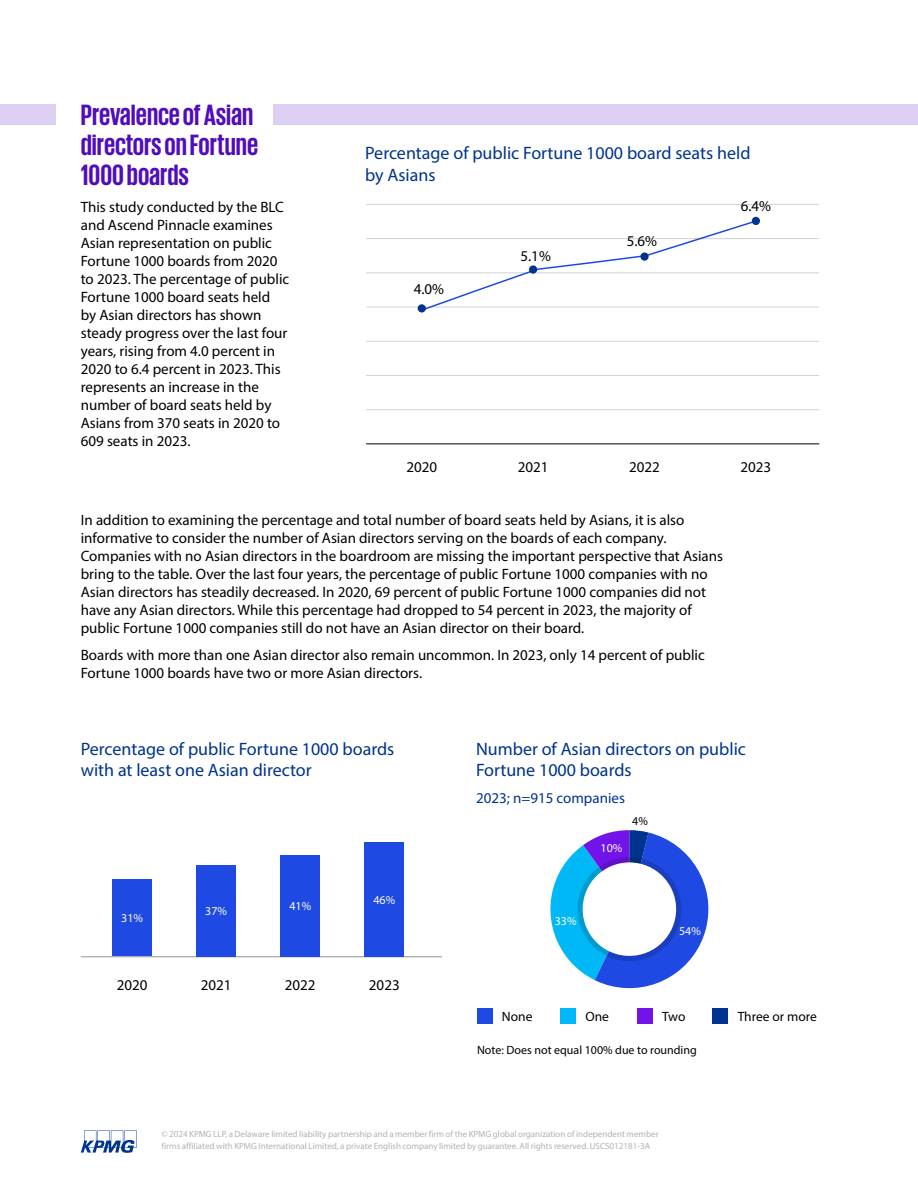
<style>
.page{position:relative;width:918px;height:1188px;background:#fff}
.page>*{position:absolute;margin:0;border:0;box-sizing:border-box;transform-origin:0 0}
.t1{font:700 30px/30px "KPMG";color:#510dbc}
.t2{font:18px/21.6px "Myriad Pro";color:#00338d}
.t3{font:15px/18px "Myriad Pro";color:#000}
.t4{font:15px "Myriad Pro";color:#00338d}
.t5{font:13.5px "Myriad Pro";color:#000}
.t6{font:12px "Myriad Pro";color:#000}
.t7{font:12px "Myriad Pro";color:#fff}
.t8{font:9px/12px "Myriad Pro";color:#b2b2b2}
</style>
<div class="page">
<svg style="left:550px;top:830px;width:159px;height:159px"></svg>
<hr style="left:81px;top:956px;width:361px;height:1px;background:#939598">
<div style="left:112px;top:879px;width:40px;height:77px;background:#1e49e2"></div>
<div style="left:196px;top:865px;width:40px;height:91px;background:#1e49e2"></div>
<div style="left:280px;top:855px;width:40px;height:101px;background:#1e49e2"></div>
<div style="left:364px;top:842px;width:40px;height:114px;background:#1e49e2"></div>
<svg style="left:577px;top:857px;width:104px;height:104px;background:#1c5ec6"></svg>
<div style="left:583px;top:862px;width:93px;height:94px;background:#fff;border-radius:50%"></div>
<div style="left:477px;top:1009px;width:15px;height:15px;background:#1e49e2"></div>
<div style="left:560px;top:1009px;width:16px;height:15px;background:#00b8f5"></div>
<div style="left:637px;top:1009px;width:15px;height:15px;background:#7213ea"></div>
<div style="left:713px;top:1009px;width:15px;height:15px;background:#00338d"></div>
<div style="left:0;top:104px;width:56px;height:21px;background:#dccff1"></div>
<div style="left:274px;top:104px;width:644px;height:21px;background:#dccff1"></div>
<hr style="left:366px;top:409px;width:453px;height:1px;background:#d1d3d4">
<hr style="left:366px;top:375px;width:453px;height:1px;background:#d1d3d4">
<hr style="left:366px;top:341px;width:453px;height:1px;background:#d1d3d4">
<hr style="left:366px;top:307px;width:453px;height:1px;background:#d1d3d4">
<hr style="left:366px;top:272px;width:453px;height:1px;background:#d1d3d4">
<hr style="left:366px;top:238px;width:453px;height:1px;background:#d1d3d4">
<hr style="left:366px;top:204px;width:453px;height:1px;background:#d1d3d4">
<hr style="left:366px;top:443px;width:453px;height:1px;background:#000">
<svg style="left:423px;top:220px;width:335px;height:90px"></svg>
<div style="left:418px;top:304px;width:8px;height:9px;background:#00338d;border-radius:50%"></div>
<div style="left:529px;top:265px;width:8px;height:9px;background:#00338d;border-radius:50%"></div>
<div style="left:640px;top:252px;width:9px;height:9px;background:#00338d;border-radius:50%"></div>
<div style="left:752px;top:217px;width:8px;height:8px;background:#00338d;border-radius:50%"></div>
<svg style="left:81px;top:1130px;width:56px;height:23px"></svg>
<h1 class="t1" style="left:81px;top:99px;width:179px">Prevalence of Asian directors on Fortune<br>1000boards</h1>
<p class="t3" style="left:81px;top:197px;width:210px">This study conducted by the BLC and Ascend Pinnacle examines<br>Asian representation on public<br>Fortune 1000 boards from 2020 to 2023. The percentage of public<br>Fortune 1000 board seats held by Asian directors has shown steady progress over the last four years, rising from 4.0 percent in<br>2020 to 6.4 percent in 2023. This represents an increase in the number of board seats held by<br>Asians from 370 seats in 2020 to<br>609 seats in 2023.</p>
<p class="t2" style="left:365px;top:142px;width:387px">Percentage of public Fortune 1000 board seats held by Asians</p>
<p class="t3" style="left:414px;top:279px;width:32px">4.0%</p>
<p class="t3" style="left:521px;top:246px;width:32px">5.1%</p>
<p class="t3" style="left:627px;top:232px;width:32px">5.6%</p>
<p class="t3" style="left:741px;top:197px;width:32px">6.4%</p>
<p class="t3" style="left:406px;top:457px;width:32px">2020</p>
<p class="t3" style="left:518px;top:457px;width:32px">2021</p>
<p class="t3" style="left:629px;top:457px;width:32px">2022</p>
<p class="t3" style="left:741px;top:457px;width:32px">2023</p>
<p class="t3" style="left:81px;top:510px;width:644px">In addition to examining the percentage and total number of board seats held by Asians, it is also informative to consider the number of Asian directors serving on the boards of each company.<br>Companies with no Asian directors in the boardroom are missing the important perspective that Asians bring to the table. Over the last four years, the percentage of public Fortune 1000 companies with no Asian directors has steadily decreased. In 2020, 69 percent of public Fortune 1000 companies did not have any Asian directors. While this percentage had dropped to 54 percent in 2023, the majority of public Fortune 1000 companies still do not have an Asian director on their board.</p>
<p class="t3" style="left:81px;top:645px;width:626px">Boards with more than one Asian director also remain uncommon. In 2023, only 14 percent of public<br>Fortune 1000 boards have two or more Asian directors.</p>
<p class="t2" style="left:81px;top:738px;width:315px">Percentage of public Fortune 1000 boards with at least one Asian director</p>
<p class="t2" style="left:476px;top:738px;width:271px">Number of Asian directors on public<br>Fortune 1000 boards</p>
<p class="t4" style="left:476px;top:789px;width:151px">2023; n=915 companies</p>
<p class="t7" style="left:121px;top:911px;width:23px">31%</p>
<p class="t3" style="left:117px;top:976px;width:32px">2020</p>
<p class="t7" style="left:205px;top:904px;width:23px">37%</p>
<p class="t7" style="left:289px;top:899px;width:23px">41%</p>
<p class="t7" style="left:373px;top:892px;width:23px">46%</p>
<p class="t3" style="left:201px;top:976px;width:32px">2021</p>
<p class="t3" style="left:285px;top:976px;width:32px">2022</p>
<p class="t3" style="left:369px;top:976px;width:32px">2023</p>
<p class="t7" style="left:601px;top:841px;width:23px">10%</p>
<p class="t6" style="left:632px;top:813px;width:17px">4%</p>
<p class="t7" style="left:555px;top:914px;width:23px">33%</p>
<p class="t7" style="left:679px;top:924px;width:23px">54%</p>
<p class="t5" style="left:502px;top:1008px;width:32px">None</p>
<p class="t5" style="left:585px;top:1008px;width:25px">One</p>
<p class="t5" style="left:662px;top:1008px;width:25px">Two</p>
<p class="t5" style="left:738px;top:1008px;width:81px">Three or more</p>
<p class="t6" style="left:477px;top:1043px;width:221px">Note: Does not equal 100% due to rounding</p>
<p class="t8" style="left:162px;top:1128px;width:499px">© 2024 KPMG LLP, a Delaware limited liability partnership and a member firm of the KPMG global organization of independent member firms affiliated with KPMG International Limited, a private English company limited by guarantee. All rights reserved. USCS012181-3A</p>
</div>
